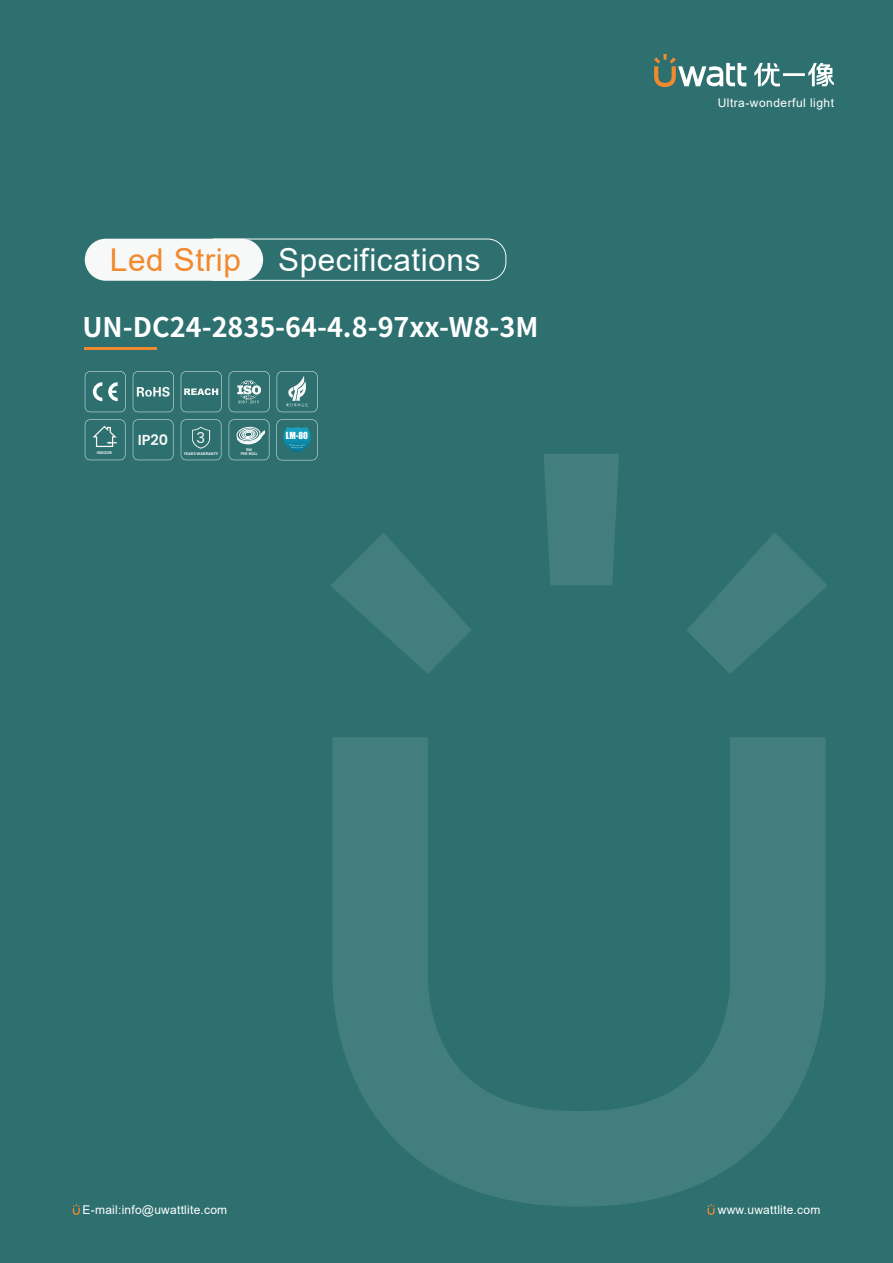
<style>
.page{position:relative;width:893px;height:1263px;background:#2d706f}
.page>*{position:absolute;margin:0;border:0;box-sizing:border-box;transform-origin:0 0}
.t1{font:31.5px "Arial";letter-spacing:.02em;color:#fff}
.t2{font:31.5px "Arial";letter-spacing:.02em;color:#f18a2e}
.t3{font:700 27px "Source Han Sans CN";color:#fff}
.t4{font:14.7px "Poppins";color:#f7f8f8}
.t5{font:600 14.55px "Poppins";color:#f7f8f8}
.t6{font:12px "Arial";letter-spacing:.02em;color:#fff}
.t7{font:12px "Arial";letter-spacing:.04em;color:#fff}
.t8{font:9px "Impact";color:#fff}
.t9{font:600 3.9px/4.7px "Poppins";color:#f7f8f8;text-align:center}
</style>
<div class="page">
<svg style="left:654px;top:54px;width:92px;height:33px"></svg>
<hr style="left:783px;top:73px;width:22px;height:3px;background:#fff">
<svg style="left:808px;top:63px;width:26px;height:23px"></svg>
<svg style="left:754px;top:63px;width:26px;height:23px"></svg>
<svg style="left:707px;top:1206px;width:8px;height:9px"></svg>
<svg style="left:73px;top:1204px;width:7px;height:11px"></svg>
<svg style="left:332px;top:737px;width:494px;height:469px"></svg>
<svg style="left:330px;top:533px;width:141px;height:141px"></svg>
<svg style="left:544px;top:454px;width:75px;height:131px;background:#3f7c7b"></svg>
<svg style="left:687px;top:533px;width:141px;height:141px"></svg>
<svg style="left:133px;top:371px;width:41px;height:41px"></svg>
<svg style="left:85px;top:371px;width:41px;height:41px"></svg>
<svg style="left:229px;top:371px;width:41px;height:41px"></svg>
<svg style="left:277px;top:371px;width:41px;height:41px"></svg>
<svg style="left:181px;top:371px;width:41px;height:41px"></svg>
<svg style="left:277px;top:419px;width:40px;height:41px"></svg>
<svg style="left:181px;top:419px;width:40px;height:41px"></svg>
<svg style="left:229px;top:419px;width:40px;height:41px"></svg>
<svg style="left:85px;top:419px;width:40px;height:41px"></svg>
<svg style="left:133px;top:419px;width:40px;height:41px"></svg>
<div style="left:85px;top:239px;width:178px;height:42px;background:#f7f8f8;border-radius:21px"></div>
<div style="left:197px;top:239px;width:309px;height:42px;border:1px solid #f7f8f8;border-radius:18px"></div>
<hr style="left:85px;top:347px;width:72px;height:3px;background:#f18a2e">
<h1 class="t2" style="left:110px;top:238px;width:133px">Led Strip</h1>
<h1 class="t1" style="left:278px;top:238px;width:204px">Specifications</h1>
<h2 class="t3" style="left:82px;top:312px;width:458px">UN-DC24-2835-64-4.8-97xx-W8-3M</h2>
<p class="t9" style="left:97px;top:451px;width:17px">INDOOR</p>
<p class="t5" style="left:138px;top:432px;width:32px">IP20</p>
<p class="t4" style="left:196px;top:427px;width:10px">3</p>
<p class="t8" style="left:286px;top:429px;width:24px">LM-80</p>
<p class="t9" style="left:184px;top:451px;width:36px">YEARS WARRANTY</p>
<p class="t9" style="left:241px;top:447px;width:18px">5M<br>PER ROLL</p>
<p class="t7" style="left:718px;top:94px;width:118px">Ultra-wonderful light</p>
<p class="t6" style="left:83px;top:1202px;width:146px">E-mail:info@uwattlite.com</p>
<p class="t6" style="left:718px;top:1201px;width:104px">www.uwattlite.com</p>
</div>
